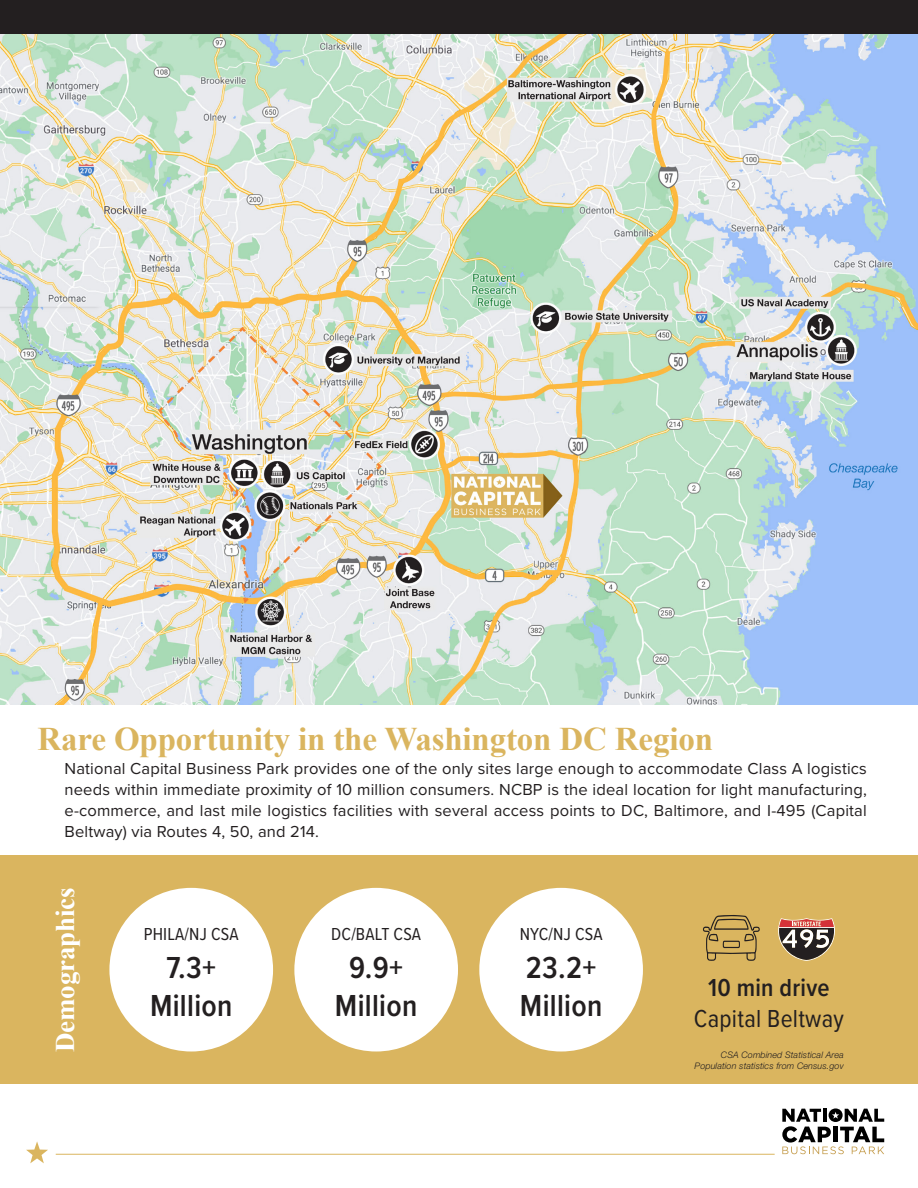
<style>
.page{position:relative;width:918px;height:1188px;background:#fff}
.page>*{position:absolute;margin:0;border:0;box-sizing:border-box;transform-origin:0 0}
.t1{font:700 33px "Times New Roman";letter-spacing:-.005em;color:#dab55f}
.t2{font:600 31.5px "Proxima Nova Cond";letter-spacing:.01em;color:#231f20}
.t3{font:700 27px "Times New Roman";letter-spacing:-.005em;color:#fff}
.t4{font:25.5px "Proxima Nova Cond";letter-spacing:.01em;color:#231f20}
.t5{font:600 25.5px "Proxima Nova Cond";letter-spacing:.01em;color:#231f20}
.t6{font:18px "Proxima Nova Cond";letter-spacing:.01em;color:#231f20}
.t7{font:16.5px/21px "Proxima Nova";letter-spacing:.01em;color:#231f20;text-align:justify}
.t8{font:italic 300 9px "Helvetica Neue LT Std";letter-spacing:.01em;color:#231f20}
</style>
<div class="page">
<svg style="left:782px;top:1108px;width:102px;height:46px"></svg>
<svg style="left:26px;top:1141px;width:22px;height:22px"></svg>
<hr style="left:56px;top:1154px;width:719px;height:1px;background:#dab55f">
<div style="left:0;top:855px;width:918px;height:229px;background:#dab55f"></div>
<img style="left:0;top:34px;width:918px;height:670px">
<div style="left:109px;top:888px;width:164px;height:164px;background:#fff;border-radius:50%"></div>
<div style="left:294px;top:888px;width:164px;height:164px;background:#fff;border-radius:50%"></div>
<div style="left:479px;top:888px;width:164px;height:164px;background:#fff;border-radius:50%"></div>
<div style="left:0;top:0;width:918px;height:34px;background:#231f20"></div>
<svg style="left:703px;top:915px;width:57px;height:46px"></svg>
<svg style="left:778px;top:918px;width:57px;height:43px"></svg>
<p class="t1" style="left:38px;top:715px;width:677px">Rare Opportunity in the Washington DC Region</p>
<p class="t7" style="left:65px;top:758px;width:804px">National Capital Business Park provides one of the only sites large enough to accommodate Class A logistics needs within immediate proximity of 10 million consumers. NCBP is the ideal location for light manufacturing, e-commerce, and last mile logistics facilities with several access points to DC, Baltimore, and I-495 (Capital Beltway) via Routes 4, 50, and 214.</p>
<p class="t3" style="left:46px;top:1052px;width:166px;rotate:-90deg">Demographics</p>
<p class="t6" style="left:144px;top:921px;width:96px">PHILA/NJ CSA</p>
<p class="t2" style="left:166px;top:944px;width:51px">7.3+</p>
<p class="t2" style="left:150px;top:982px;width:84px">Million</p>
<p class="t6" style="left:331px;top:921px;width:91px">DC/BALT CSA</p>
<p class="t2" style="left:349px;top:944px;width:55px">9.9+</p>
<p class="t2" style="left:335px;top:982px;width:84px">Million</p>
<p class="t6" style="left:520px;top:921px;width:84px">NYC/NJ CSA</p>
<p class="t2" style="left:526px;top:944px;width:72px">23.2+</p>
<p class="t2" style="left:520px;top:982px;width:84px">Million</p>
<p class="t5" style="left:708px;top:969px;width:123px">10 min drive</p>
<p class="t4" style="left:694px;top:1000px;width:152px">Capital Beltway</p>
<p class="t8" style="left:721px;top:1049px;width:124px">CSA Combined Statistical Area</p>
<p class="t8" style="left:695px;top:1060px;width:151px">Population statistics from Census.gov</p>
</div>
